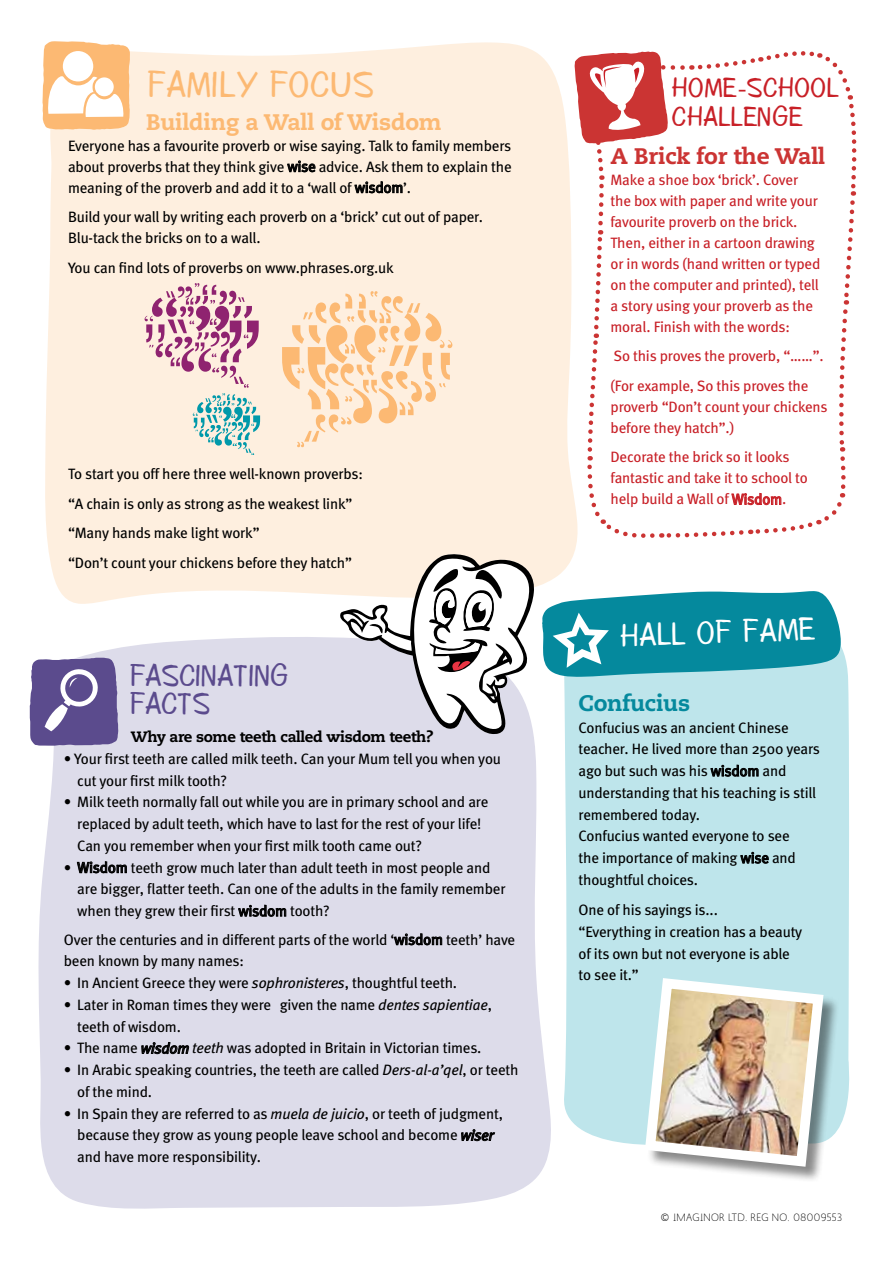
<style>
.page{position:relative;width:893px;height:1263px;background:#fff}
.page>*{position:absolute;margin:0;border:0;box-sizing:border-box;transform-origin:0 0}
.t1{font:36px "Diego";letter-spacing:.05em;color:#fcb973}
.t2{font:31.5px "Diego";color:#fff}
.t3{font:30px/28.5px "Diego";letter-spacing:.025em;color:#5b4b8d}
.t4{font:27px/28.5px "Diego";letter-spacing:.05em;color:#c82027}
.t5{font:800 22.5px "Caecilia CE";letter-spacing:-.01em;color:#fcb973}
.t6{font:800 22.5px "Caecilia CE";letter-spacing:-.01em;color:#cb3433}
.t7{font:800 22.5px "Caecilia CE";letter-spacing:-.01em;color:#05899d}
.t8{font:15px/21.8px "Meta";letter-spacing:-.01em;color:#000}
.t9{font:15px/21px "Meta";letter-spacing:-.01em;color:#c82027}
.t10{font:800 15px "Caecilia CE";letter-spacing:-.025em;color:#000}
.t11{font:10.5px "Mank Sans";letter-spacing:.05em;color:#000}
.s1{font-style:italic}
</style>
<div class="page">
<div style="left:564px;top:647px;width:286px;height:498px;background:#bee5eb"></div>
<div style="left:45px;top:42px;width:532px;height:562px;background:#feefdf"></div>
<div style="left:38px;top:637px;width:513px;height:572px;background:#dddcea"></div>
<svg style="left:30px;top:658px;width:88px;height:88px;background:#74669e"></svg>
<svg style="left:575px;top:51px;width:282px;height:489px"></svg>
<svg style="left:710px;top:764px;width:49px;height:13px"></svg>
<svg style="left:740px;top:852px;width:29px;height:12px"></svg>
<svg style="left:339px;top:552px;width:502px;height:182px"></svg>
<div style="left:646px;top:979px;width:194px;height:204px;background:#000;opacity:.46"></div>
<img style="left:640px;top:973px;width:189px;height:199px">
<svg style="left:287px;top:160px;width:29px;height:13px"></svg>
<svg style="left:354px;top:181px;width:49px;height:13px"></svg>
<svg style="left:76px;top:861px;width:51px;height:13px"></svg>
<svg style="left:238px;top:904px;width:49px;height:13px"></svg>
<svg style="left:394px;top:933px;width:48px;height:13px"></svg>
<svg style="left:141px;top:1041px;width:48px;height:15px"></svg>
<svg style="left:461px;top:1129px;width:34px;height:14px"></svg>
<svg style="left:282px;top:291px;width:170px;height:156px;background:#fddfc0"></svg>
<svg style="left:145px;top:283px;width:115px;height:172px;background:#dcc7c9"></svg>
<svg style="left:42px;top:41px;width:88px;height:89px"></svg>
<h1 class="t1" style="left:148px;top:62px;width:226px">FAMI LY FOCUS</h1>
<h3 class="t4" style="left:673px;top:73px;width:168px">HOME-SCHOOL<br>CHALLENGE</h3>
<h3 class="t6" style="left:610px;top:140px;width:216px">A Brick for the Wall</h3>
<p class="t9" style="left:610px;top:169px;width:211px">Make a shoe box ‘brick’. Cover the box with paper and write your favourite proverb on the brick.<br>Then, either in a cartoon drawing or in words (hand written or typed on the computer and printed), tell a story using your proverb as the moral. Finish with the words:</p>
<p class="t9" style="left:610px;top:341px;width:215px;line-height:29.5px">So this proves the proverb, “……”. (For example, So this proves the</p>
<p class="t9" style="left:610px;top:396px;width:219px">proverb “Don’t count your chickens before they hatch”.)</p>
<p class="t9" style="left:610px;top:447px;width:199px">Decorate the brick so it looks fantastic and take it to school to help build a Wall of Wisdom.</p>
<h3 class="t5" style="left:146px;top:106px;width:297px">Building a Wall of Wisdom</h3>
<p class="t8" style="left:68px;top:135px;width:445px;line-height:21px;text-align:justify">Everyone has a favourite proverb or wise saying. Talk to family members about proverbs that they think give wise advice. Ask them to explain the meaning of the proverb and add it to a ‘wall of wisdom’.</p>
<p class="t8" style="left:68px;top:206px;width:417px;line-height:21px">Build your wall by writing each proverb on a ‘brick’ cut out of paper.<br>Blu-tack the bricks on to a wall.</p>
<p class="t8" style="left:68px;top:256px;width:327px">You can find lots of proverbs on www.phrases.org.uk</p>
<p class="t8" style="left:68px;top:459px;width:296px;line-height:29.5px">To start you off here three well-known proverbs: “A chain is only as strong as the weakest link” “Many hands make light work”<br>“Don’t count your chickens before they hatch”</p>
<h3 class="t3" style="left:131px;top:661px;width:158px">FASCINATING<br>FACTS</h3>
<p class="t10" style="left:131px;top:726px;width:304px">Why are some teeth called wisdom teeth?</p>
<p class="t8" style="left:77px;top:748px;width:425px;text-indent:-14px">• Your first teeth are called milk teeth. Can your Mum tell you when you cut your first milk tooth?</p>
<p class="t8" style="left:77px;top:791px;width:413px;text-indent:-14px">• Milk teeth normally fall out while you are in primary school and are replaced by adult teeth, which have to last for the rest of your life!<br>Can you remember when your first milk tooth came out?</p>
<p class="t8" style="left:77px;top:856px;width:430px;text-indent:-13px">• Wisdom teeth grow much later than adult teeth in most people and are bigger, flatter teeth. Can one of the adults in the family remember when they grew their first wisdom tooth?</p>
<p class="t8" style="left:64px;top:928px;width:453px">Over the centuries and in different parts of the world ‘wisdom teeth’ have been known by many names:</p>
<p class="t8" style="left:64px;top:972px;width:395px">• I n Ancient G reece they were <span class="s1">sophronisteres</span>, thoughtful teeth.</p>
<p class="t8" style="left:77px;top:994px;width:416px;text-indent:-13px">• Later in Roman times they were given the name <span class="s1">dentes sapientiae</span>, teeth of wisdom.</p>
<p class="t8" style="left:64px;top:1037px;width:419px">• The name <span class="s1">wisdom teeth</span> was adopted in Britain in Victorian times.</p>
<p class="t8" style="left:77px;top:1059px;width:443px;text-indent:-14px">• I n Arabic speaking countries, the teeth are called <span class="s1">Ders-al-a’qel</span>, or teeth of the mind.</p>
<p class="t8" style="left:77px;top:1102px;width:427px;text-indent:-13px">• I n Spain they are referred to as <span class="s1">muela de juicio</span>, or teeth of judgment, because they grow as young people leave school and become <span class="s1">wiser </span>and have more responsibility.</p>
<h2 class="t2" style="left:620px;top:616px;width:19px;rotate:-2deg">HALL</h2>
<h2 class="t2" style="left:697px;top:613px;width:119px;rotate:-2deg">OF FAME</h2>
<h3 class="t7" style="left:579px;top:687px;width:113px">Confucius</h3>
<p class="t8" style="left:579px;top:716px;width:243px">Confucius was an ancient Chinese teacher. He lived more than 2500 years ago but such was his wisdom and understanding that his teaching is still remembered today.<br>Confucius wanted everyone to see<br>the importance of making wise and thoughtful choices.</p>
<p class="t8" style="left:579px;top:899px;width:225px">One of his sayings is...<br>“Everything in creation has a beauty of its own but not everyone is able to see it.”</p>
<p class="t11" style="left:661px;top:1211px;width:183px">© IMAGINOR LTD. Reg No. 08009553</p>
</div>
